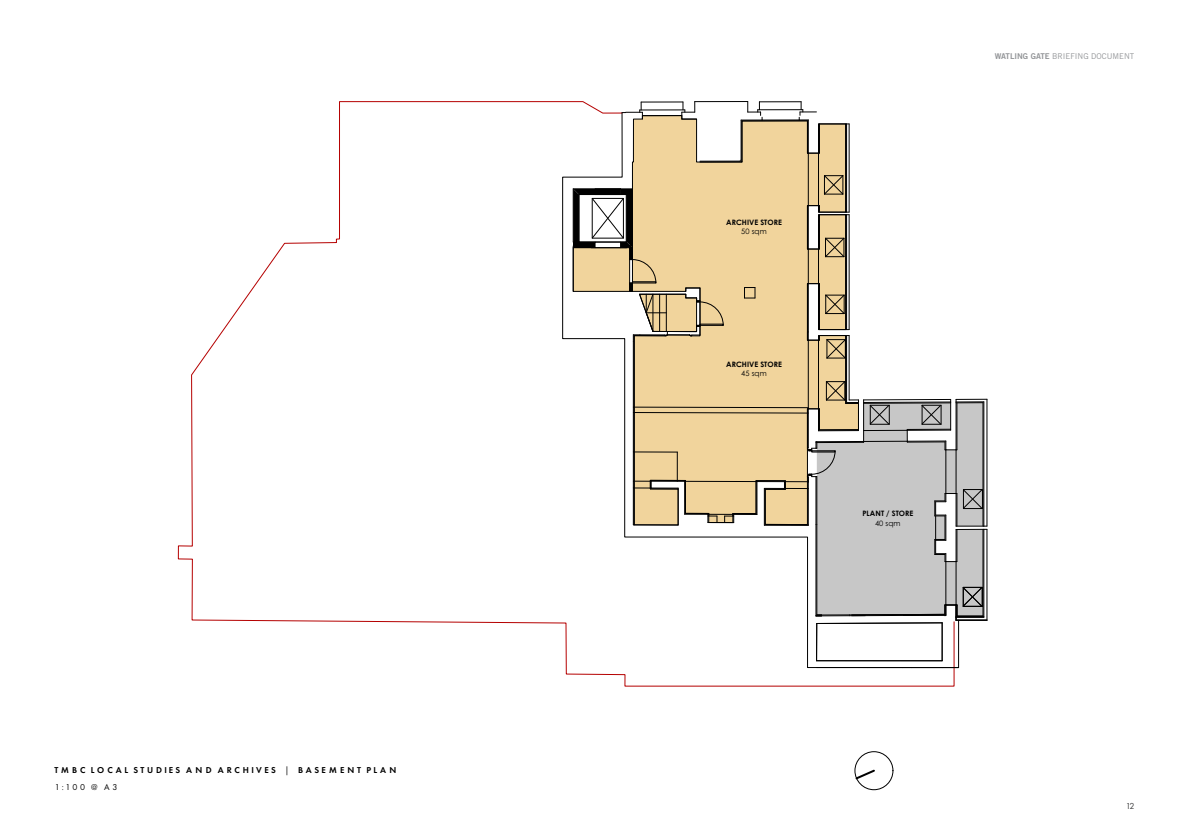
<style>
.page{position:relative;width:1191px;height:834px;background:#fff}
.page>*{position:absolute;margin:0;border:0;box-sizing:border-box;transform-origin:0 0}
.t1{font:9px "Futura PT";color:#3e3e3f}
.t2{font:600 8.9px/17.3px "Futura PT";letter-spacing:.31em;color:#000}
.t3{font:8px "Trade Gothic";color:#939598}
.t4{font:700 7.4px/9.2px "Century Gothic";letter-spacing:.005em;color:#000;text-align:center}
.s1{font-weight:400}
.s2{font-family:"Trade Gothic Bold Two"}
</style>
<div class="page">
<div style="left:855px;top:751px;width:38px;height:38px;border:1px solid #000;border-radius:50%"></div>
<svg style="left:854px;top:767px;width:21px;height:13px"></svg>
<hr style="left:958px;top:620px;width:1px;height:47px;background:#000">
<svg style="left:178px;top:101px;width:776px;height:585px"></svg>
<hr style="left:823px;top:667px;width:35px;height:1px;background:#000">
<hr style="left:867px;top:667px;width:35px;height:1px;background:#000">
<hr style="left:911px;top:667px;width:31px;height:1px;background:#000">
<hr style="left:816px;top:660px;width:126px;height:1px;background:#000">
<svg style="left:942px;top:667px;width:16px;height:1px"></svg>
<hr style="left:942px;top:622px;width:1px;height:38px;background:#000">
<svg style="left:562px;top:112px;width:255px;height:556px"></svg>
<svg style="left:633px;top:381px;width:354px;height:243px"></svg>
<p class="t2" style="left:55px;top:761px;width:343px">TMBC LOCAL STUDIES AND ARCHIVES <span class="s1">|</span> BASEMENT PLAN<br><span class="s1">1:100 @ A3</span></p>
<p class="t4" style="left:726px;top:218px;width:57px">ARCHIVE STORE<br><span class="s1">50 sqm</span></p>
<p class="t4" style="left:726px;top:360px;width:57px">ARCHIVE STORE<br><span class="s1">45 sqm</span></p>
<p class="t4" style="left:862px;top:509px;width:52px">PLANT / STORE<br><span class="s1">40 sqm</span></p>
<p class="t3" style="left:994px;top:51px;width:141px"><span class="s2">WATLING GATE</span> BRIEFING DOCUMENT</p>
<p class="t1" style="left:1125px;top:800px;width:10px">12</p>
</div>
